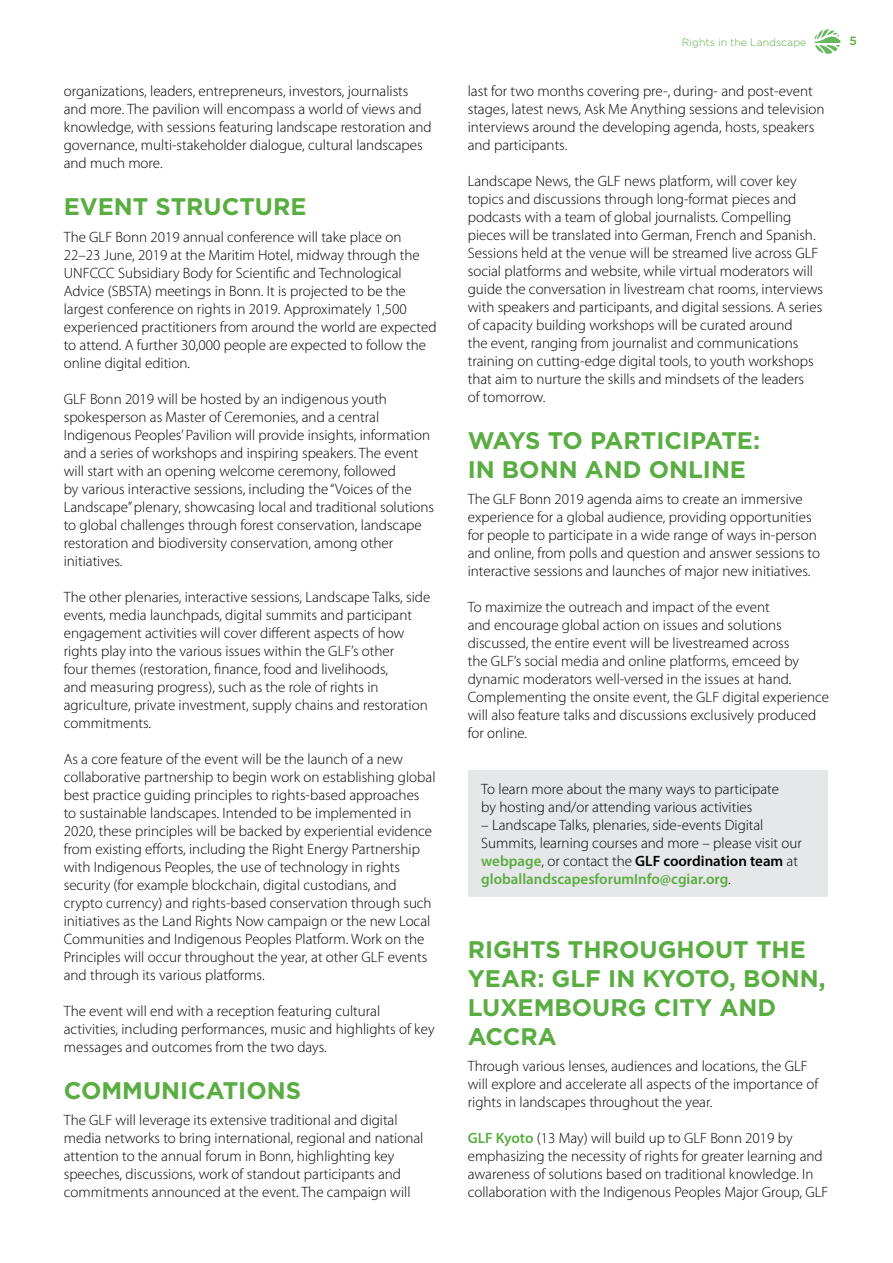
<style>
.page{position:relative;width:893px;height:1263px;background:#fff}
.page>*{position:absolute;margin:0;border:0;box-sizing:border-box;transform-origin:0 0}
.t1{font:700 24px/28.8px "Gotham";color:#59ad41}
.t2{font:300 15px/18px "Myriad Pro";color:#000}
.t3{font:500 12px "Gotham";color:#59ad41}
.t4{font:300 10.5px "Gotham";color:#59ad41}
.s1{font-weight:600;color:#59ad41}
.s2{font-weight:600}
</style>
<div class="page">
<svg style="left:814px;top:29px;width:26px;height:25px"></svg>
<div style="left:468px;top:770px;width:360px;height:127px;background:#e6e7e8"></div>
<p class="t2" style="left:64px;top:83px;width:369px">organizations, leaders, entrepreneurs, investors, journalists and more. The pavilion will encompass a world of views and knowledge, with sessions featuring landscape restoration and governance, multi-stakeholder dialogue, cultural landscapes and much more.</p>
<h1 class="t1" style="left:64px;top:192px;width:244px">EVENT STRUCTURE</h1>
<p class="t2" style="left:64px;top:228px;width:374px">The GLF Bonn 2019 annual conference will take place on 22–23 June, 2019 at the Maritim Hotel, midway through the UNFCCC Subsidiary Body for Scientific and Technological Advice (SBSTA) meetings in Bonn. It is projected to be the largest conference on rights in 2019. Approximately 1,500 experienced practitioners from around the world are expected to attend. A further 30,000 people are expected to follow the online digital edition.</p>
<p class="t2" style="left:64px;top:390px;width:372px">GLF Bonn 2019 will be hosted by an indigenous youth spokesperson as Master of Ceremonies, and a central Indigenous Peoples’ Pavilion will provide insights, information and a series of workshops and inspiring speakers. The event will start with an opening welcome ceremony, followed<br>by various interactive sessions, including the “Voices of the Landscape” plenary, showcasing local and traditional solutions to global challenges through forest conservation, landscape restoration and biodiversity conservation, among other initiatives.</p>
<p class="t2" style="left:64px;top:588px;width:368px">The other plenaries, interactive sessions, Landscape Talks, side events, media launchpads, digital summits and participant engagement activities will cover different aspects of how rights play into the various issues within the GLF’s other<br>four themes (restoration, finance, food and livelihoods,<br>and measuring progress), such as the role of rights in agriculture, private investment, supply chains and restoration commitments.</p>
<p class="t2" style="left:64px;top:750px;width:373px">As a core feature of the event will be the launch of a new collaborative partnership to begin work on establishing global best practice guiding principles to rights-based approaches to sustainable landscapes. Intended to be implemented in 2020, these principles will be backed by experiential evidence from existing efforts, including the Right Energy Partnership with Indigenous Peoples, the use of technology in rights security (for example blockchain, digital custodians, and crypto currency) and rights-based conservation through such initiatives as the Land Rights Now campaign or the new Local Communities and Indigenous Peoples Platform. Work on the Principles will occur throughout the year, at other GLF events and through its various platforms.</p>
<p class="t2" style="left:64px;top:1002px;width:372px">The event will end with a reception featuring cultural activities, including performances, music and highlights of key messages and outcomes from the two days.</p>
<h1 class="t1" style="left:64px;top:1075px;width:239px">COMMUNICATIONS</h1>
<p class="t2" style="left:64px;top:1111px;width:361px">The GLF will leverage its extensive traditional and digital media networks to bring international, regional and national attention to the annual forum in Bonn, highlighting key speeches, discussions, work of standout participants and commitments announced at the event. The campaign will</p>
<p class="t4" style="left:682px;top:36px;width:126px">Rights in the Landscape</p>
<p class="t3" style="left:849px;top:33px;width:9px">5</p>
<p class="t2" style="left:468px;top:83px;width:358px">last for two months covering pre-, during- and post-event stages, latest news, Ask Me Anything sessions and television interviews around the developing agenda, hosts, speakers and participants.</p>
<p class="t2" style="left:468px;top:173px;width:357px">Landscape News, the GLF news platform, will cover key topics and discussions through long-format pieces and podcasts with a team of global journalists. Compelling pieces will be translated into German, French and Spanish.<br>Sessions held at the venue will be streamed live across GLF social platforms and website, while virtual moderators will guide the conversation in livestream chat rooms, interviews with speakers and participants, and digital sessions. A series of capacity building workshops will be curated around<br>the event, ranging from journalist and communications training on cutting-edge digital tools, to youth workshops that aim to nurture the skills and mindsets of the leaders<br>of tomorrow.</p>
<h1 class="t1" style="left:468px;top:426px;width:294px">WAYS TO PARTICIPATE:<br>IN BONN AND ONLINE</h1>
<p class="t2" style="left:468px;top:491px;width:354px">The GLF Bonn 2019 agenda aims to create an immersive experience for a global audience, providing opportunities for people to participate in a wide range of ways in-person and online, from polls and question and answer sessions to interactive sessions and launches of major new initiatives.</p>
<p class="t2" style="left:468px;top:599px;width:363px">To maximize the outreach and impact of the event<br>and encourage global action on issues and solutions discussed, the entire event will be livestreamed across<br>the GLF’s social media and online platforms, emceed by dynamic moderators well-versed in the issues at hand.<br>Complementing the onsite event, the GLF digital experience will also feature talks and discussions exclusively produced for online.</p>
<p class="t2" style="left:481px;top:781px;width:299px">To learn more about the many ways to participate by hosting and/or attending various activities</p>
<p class="t2" style="left:481px;top:817px;width:322px">– Landscape Talks, plenaries, side-events Digital Summits, learning courses and more – please visit our <span class="s1">webpage</span>, or contact the <span class="s2">GLF coordination team</span> at <span class="s1">globallandscapesforumInfo@cgiar.org</span>.</p>
<h1 class="t1" style="left:468px;top:935px;width:359px">RIGHTS THROUGHOUT THE<br>YEAR: GLF IN KYOTO, BONN,<br>LUXEMBOURG CITY AND<br>ACCRA</h1>
<p class="t2" style="left:468px;top:1057px;width:352px">Through various lenses, audiences and locations, the GLF will explore and accelerate all aspects of the importance of rights in landscapes throughout the year.</p>
<p class="t2" style="left:468px;top:1129px;width:362px"><span class="s1">GLF Kyoto</span> (13 May) will build up to GLF Bonn 2019 by emphasizing the necessity of rights for greater learning and awareness of solutions based on traditional knowledge. In collaboration with the Indigenous Peoples Major Group, GLF</p>
</div>
